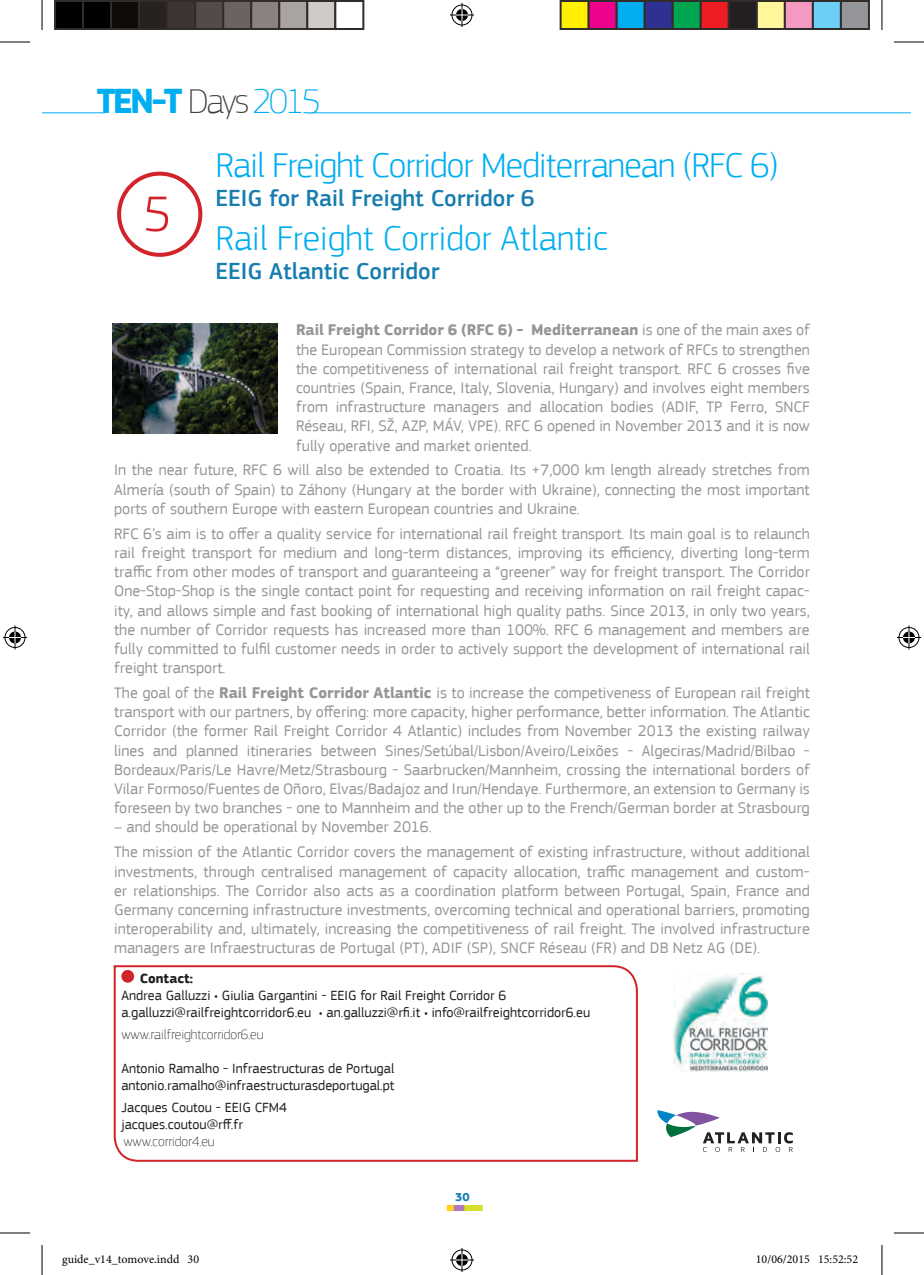
<style>
.page{position:relative;width:924px;height:1275px;background:#fff}
.page>*{position:absolute;margin:0;border:0;box-sizing:border-box;transform-origin:0 0}
.t1{font:300 52px "EC Square Sans Pro";color:#d2232a}
.t2{font:300 36px "EC Square Sans Pro";letter-spacing:-.025em;color:#00aeef}
.t3{font:300 36px "EC Square Sans Pro";color:#00aeef}
.t4{font:700 36px "EC Square Sans Pro";color:#00aeef}
.t5{font:500 24px "EC Square Sans Pro";color:#187dae}
.text1{font:16px/19.2px "EC Square Sans Pro";color:#949698;text-align:justify}
.t6{font:14px "EC Square Sans Pro";color:#231f20}
.t7{font:100 14px "EC Square Sans Pro";color:#231f20}
.t8{font:700 14px "EC Square Sans Pro";color:#231f20}
.t9{font:12px "Minion Pro";color:#000}
.t10{font:700 12px "EC Square Sans Pro";color:#187dae}
.s1{font-weight:100;color:#414142}
.s2{font-weight:100}
.s3{font-weight:700}
</style>
<div class="page">
<div style="left:446px;top:1205px;width:19px;height:6px;background:#ffd21b"></div>
<div style="left:453px;top:1205px;width:19px;height:6px;background:#b17bb6"></div>
<div style="left:464px;top:1205px;width:18px;height:6px;background:#d6df2a"></div>
<svg style="left:113px;top:965px;width:525px;height:197px"></svg>
<div style="left:121px;top:970px;width:13px;height:12px;background:#d2232a;border-radius:50%"></div>
<div style="left:117px;top:172px;width:85px;height:85px;border:4px solid #d2232a;border-radius:50%"></div>
<img style="left:673px;top:973px;width:94px;height:99px">
<img style="left:113px;top:323px;width:164px;height:110px">
<svg style="left:657px;top:1110px;width:135px;height:42px"></svg>
<hr style="left:42px;top:112px;width:62px;height:1px;background:#00aeef">
<hr style="left:312px;top:112px;width:597px;height:1px;background:#00aeef">
<hr style="left:0;top:42px;width:30px;height:1px;background:#000">
<hr style="left:893px;top:42px;width:30px;height:1px;background:#000">
<hr style="left:0;top:1232px;width:30px;height:1px;background:#000">
<hr style="left:893px;top:1232px;width:30px;height:1px;background:#000">
<hr style="left:42px;top:0;width:1px;height:30px;background:#000">
<hr style="left:42px;top:1245px;width:1px;height:30px;background:#000">
<hr style="left:881px;top:0;width:1px;height:30px;background:#000">
<hr style="left:881px;top:1245px;width:1px;height:30px;background:#000">
<svg style="left:450px;top:3px;width:24px;height:24px"></svg>
<svg style="left:450px;top:1248px;width:24px;height:24px"></svg>
<svg style="left:3px;top:625px;width:24px;height:24px"></svg>
<svg style="left:897px;top:625px;width:23px;height:24px"></svg>
<div style="left:55px;top:1px;width:28px;height:28px;background:#000"></div>
<div style="left:54px;top:0;width:30px;height:30px;border:2px solid #322c2a"></div>
<div style="left:83px;top:1px;width:28px;height:28px;background:#000"></div>
<div style="left:82px;top:0;width:30px;height:30px;border:2px solid #322c2a"></div>
<div style="left:111px;top:1px;width:28px;height:28px;background:#100b08"></div>
<div style="left:110px;top:0;width:30px;height:30px;border:2px solid #322c2a"></div>
<div style="left:139px;top:1px;width:28px;height:28px;background:#27211f"></div>
<div style="left:138px;top:0;width:30px;height:30px;border:2px solid #322c2a"></div>
<div style="left:167px;top:1px;width:28px;height:28px;background:#3c3533"></div>
<div style="left:166px;top:0;width:30px;height:30px;border:2px solid #322c2a"></div>
<div style="left:195px;top:1px;width:28px;height:28px;background:#534b48"></div>
<div style="left:194px;top:0;width:30px;height:30px;border:2px solid #322c2a"></div>
<div style="left:223px;top:1px;width:28px;height:28px;background:#6b6361"></div>
<div style="left:222px;top:0;width:30px;height:30px;border:2px solid #322c2a"></div>
<div style="left:251px;top:1px;width:28px;height:28px;background:#898280"></div>
<div style="left:250px;top:0;width:30px;height:30px;border:2px solid #322c2a"></div>
<div style="left:279px;top:1px;width:28px;height:28px;background:#a9a3a2"></div>
<div style="left:278px;top:0;width:30px;height:30px;border:2px solid #322c2a"></div>
<div style="left:307px;top:1px;width:28px;height:28px;background:#cecbca"></div>
<div style="left:306px;top:0;width:30px;height:30px;border:2px solid #322c2a"></div>
<div style="left:334px;top:0;width:30px;height:30px;border:2px solid #322c2a"></div>
<div style="left:560px;top:1px;width:28px;height:28px;background:#fff101"></div>
<div style="left:559px;top:0;width:30px;height:30px;border:2px solid #322c2a"></div>
<div style="left:588px;top:1px;width:28px;height:28px;background:#ed028c"></div>
<div style="left:587px;top:0;width:30px;height:30px;border:2px solid #322c2a"></div>
<div style="left:616px;top:1px;width:28px;height:28px;background:#00aeef"></div>
<div style="left:615px;top:0;width:30px;height:30px;border:2px solid #322c2a"></div>
<div style="left:644px;top:1px;width:28px;height:28px;background:#2e3092"></div>
<div style="left:643px;top:0;width:30px;height:30px;border:2px solid #322c2a"></div>
<div style="left:672px;top:1px;width:28px;height:28px;background:#00a54f"></div>
<div style="left:671px;top:0;width:30px;height:30px;border:2px solid #322c2a"></div>
<div style="left:700px;top:1px;width:28px;height:28px;background:#ee1d23"></div>
<div style="left:699px;top:0;width:30px;height:30px;border:2px solid #322c2a"></div>
<div style="left:728px;top:1px;width:28px;height:28px;background:#231f20"></div>
<div style="left:727px;top:0;width:30px;height:30px;border:2px solid #322c2a"></div>
<div style="left:756px;top:1px;width:28px;height:28px;background:#fff79a"></div>
<div style="left:755px;top:0;width:30px;height:30px;border:2px solid #322c2a"></div>
<div style="left:784px;top:1px;width:28px;height:28px;background:#f499c2"></div>
<div style="left:783px;top:0;width:30px;height:30px;border:2px solid #322c2a"></div>
<div style="left:812px;top:1px;width:28px;height:28px;background:#6bcff6"></div>
<div style="left:811px;top:0;width:30px;height:30px;border:2px solid #322c2a"></div>
<div style="left:840px;top:1px;width:28px;height:28px;background:#939598"></div>
<div style="left:839px;top:0;width:30px;height:30px;border:2px solid #322c2a"></div>
<div style="left:193px;top:1255px;width:6px;height:8px;border:1px solid #fff;border-radius:50%"></div>
<svg style="left:193px;top:1255px;width:5px;height:8px"></svg>
<h2 class="t4" style="left:97px;top:80px;width:225px">TEN-T <span class="s1">Days</span> <span class="s2">2015</span></h2>
<p class="t1" style="left:143px;top:184px;width:30px">5</p>
<p class="t2" style="left:215px;top:144px;width:564px">Rail Freight Corridor Mediterranean (RFC 6)</p>
<p class="t5" style="left:215px;top:184px;width:320px">EEIG for Rail Freight Corridor 6</p>
<p class="t3" style="left:215px;top:217px;width:393px">Rail Freight Corridor Atlantic</p>
<p class="t5" style="left:215px;top:257px;width:225px">EEIG Atlantic Corridor</p>
<p class="text1" style="left:296px;top:320px;width:515px"><span class="s3">Rail Freight Corridor 6 (RFC 6) - Mediterranean</span> is one of the main axes of the European Commission strategy to develop a network of RFCs to strengthen the competitiveness of international rail freight transport. RFC 6 crosses five countries (Spain, France, Italy, Slovenia, Hungary) and involves eight members from infrastructure managers and allocation bodies (ADIF, TP Ferro, SNCF Réseau, RFI, SŽ, AZP, MÁV, VPE). RFC 6 opened in November 2013 and it is now fully operative and market oriented.</p>
<p class="text1" style="left:114px;top:460px;width:697px">In the near future, RFC 6 will also be extended to Croatia. Its +7,000 km length already stretches from Almería (south of Spain) to Záhony (Hungary at the border with Ukraine), connecting the most important ports of southern Europe with eastern European countries and Ukraine.</p>
<p class="text1" style="left:114px;top:524px;width:697px">RFC 6’s aim is to offer a quality service for international rail freight transport. Its main goal is to relaunch rail freight transport for medium and long-term distances, improving its efficiency, diverting long-term traffic from other modes of transport and guaranteeing a “greener” way for freight transport. The Corridor One-Stop-Shop is the single contact point for requesting and receiving information on rail freight capac&shy;ity, and allows simple and fast booking of international high quality paths. Since 2013, in only two years, the number of Corridor requests has increased more than 100%. RFC 6 management and members are fully committed to fulfil customer needs in order to actively support the development of international rail freight transport.</p>
<p class="text1" style="left:114px;top:683px;width:697px">The goal of the <span class="s3">Rail Freight Corridor Atlantic</span> is to increase the competiveness of European rail freight transport with our partners, by offering: more capacity, higher performance, better information. The Atlantic Corridor (the former Rail Freight Corridor 4 Atlantic) includes from November 2013 the existing railway lines and planned itineraries between Sines/Setúbal/Lisbon/Aveiro/Leixões - Algeciras/Madrid/Bilbao - Bordeaux/Paris/Le Havre/Metz/Strasbourg - Saarbrucken/Mannheim, crossing the international borders of Vilar Formoso/Fuentes de Oñoro, Elvas/Badajoz and Irun/Hendaye. Furthermore, an extension to Germany is foreseen by two branches - one to Mannheim and the other up to the French/German border at Strasbourg</p>
<p class="text1" style="left:114px;top:817px;width:319px">– and should be operational by November 2016.</p>
<p class="text1" style="left:114px;top:842px;width:697px">The mission of the Atlantic Corridor covers the management of existing infrastructure, without additional investments, through centralised management of capacity allocation, traffic management and custom&shy;er relationships. The Corridor also acts as a coordination platform between Portugal, Spain, France and Germany concerning infrastructure investments, overcoming technical and operational barriers, promoting interoperability and, ultimately, increasing the competitiveness of rail freight. The involved infrastructure managers are Infraestructuras de Portugal (PT), ADIF (SP), SNCF Réseau (FR) and DB Netz AG (DE).</p>
<p class="t8" style="left:140px;top:970px;width:55px">Contact:</p>
<p class="t6" style="left:121px;top:987px;width:386px">Andrea Galluzzi • Giulia Gargantini - EEIG for Rail Freight Corridor 6</p>
<p class="t6" style="left:121px;top:1004px;width:470px">a.galluzzi@railfreightcorridor6.eu • an.galluzzi@rfi.it • info@railfreightcorridor6.eu</p>
<p class="t7" style="left:121px;top:1026px;width:143px">www.railfreightcorridor6.eu</p>
<p class="t6" style="left:121px;top:1060px;width:274px">Antonio Ramalho - Infraestructuras de Portugal</p>
<p class="t6" style="left:121px;top:1077px;width:274px">antonio.ramalho@infraestructurasdeportugal.pt</p>
<p class="t6" style="left:121px;top:1099px;width:167px">Jacques Coutou - EEIG CFM4</p>
<p class="t6" style="left:121px;top:1116px;width:123px">jacques.coutou@rff.fr</p>
<p class="t7" style="left:123px;top:1133px;width:93px">www.corridor4.eu</p>
<p class="t10" style="left:455px;top:1190px;width:16px">30</p>
<p class="t9" style="left:62px;top:1251px;width:138px">guide_v14_tomove.indd 30</p>
<p class="t9" style="left:755px;top:1251px;width:104px">10/06/2015 15:52:52</p>
</div>
